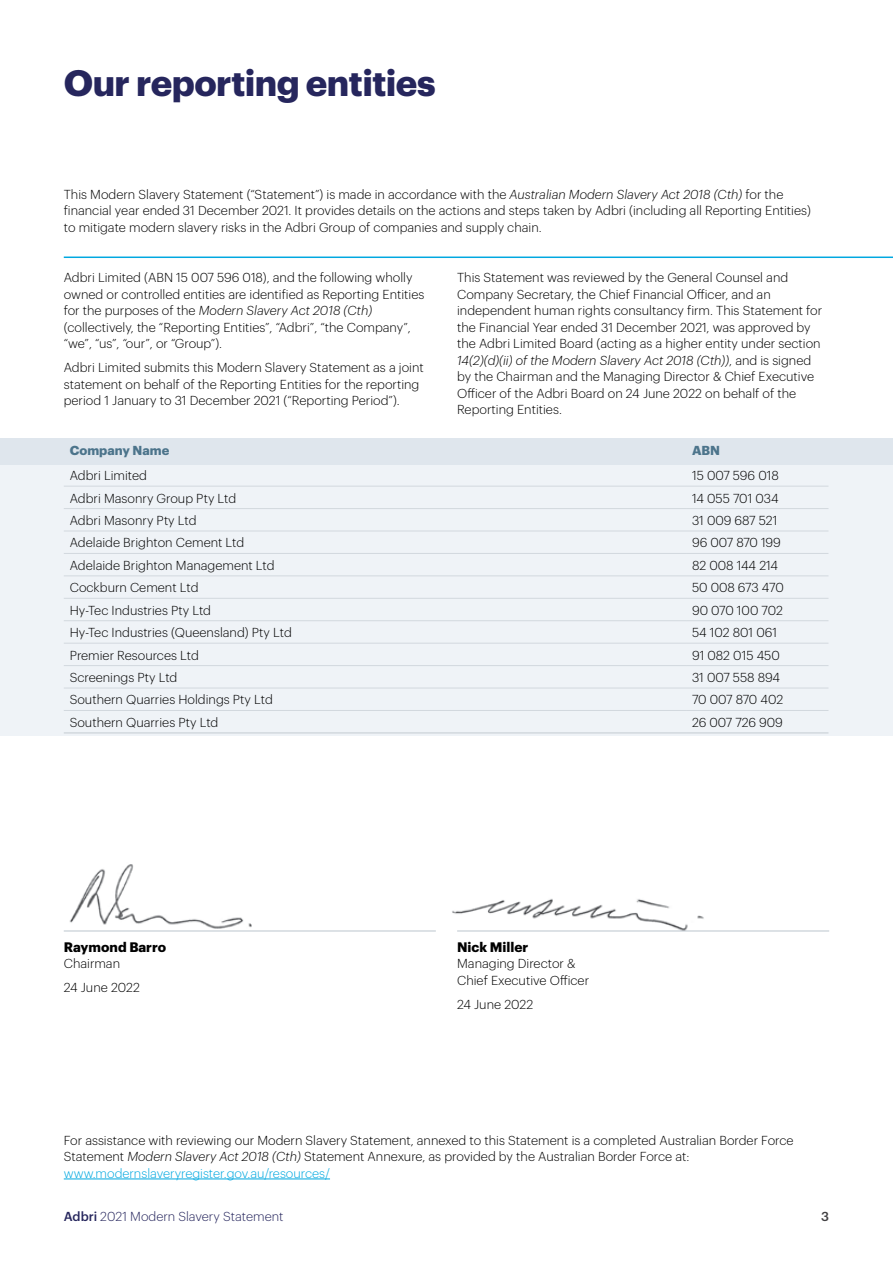
<style>
.page{position:relative;width:893px;height:1263px;background:#fff}
.page>*{position:absolute;margin:0;border:0;box-sizing:border-box;transform-origin:0 0}
.t1{font:700 36px "Graphik";letter-spacing:-.015em;color:#26265d}
.t2{font:700 13.5px "Graphik";color:#000}
.t3{font:300 12.75px/16.5px "Graphik";color:#000}
.t4{font:300 12.75px "Graphik";color:#26265d}
.t5{font:700 12.75px "Graphik";color:#4c748b}
.t6{font:500 12.75px "Graphik";color:#414042}
.s1{font-style:italic}
.s2{color:#00a8e0}
.s3{font-weight:500}
</style>
<div class="page">
<div style="left:0;top:438px;width:893px;height:297px;background:#eff3f7"></div>
<div style="left:0;top:438px;width:893px;height:26px;background:#dfe6ed"></div>
<hr style="left:64px;top:486px;width:622px;height:1px;background:#d2d8de">
<hr style="left:686px;top:486px;width:142px;height:1px;background:#d2d8de">
<hr style="left:64px;top:508px;width:622px;height:1px;background:#d2d8de">
<hr style="left:686px;top:508px;width:142px;height:1px;background:#d2d8de">
<hr style="left:64px;top:531px;width:622px;height:1px;background:#d2d8de">
<hr style="left:686px;top:531px;width:142px;height:1px;background:#d2d8de">
<hr style="left:64px;top:553px;width:622px;height:1px;background:#d2d8de">
<hr style="left:686px;top:553px;width:142px;height:1px;background:#d2d8de">
<hr style="left:64px;top:598px;width:622px;height:1px;background:#d2d8de">
<hr style="left:686px;top:598px;width:142px;height:1px;background:#d2d8de">
<hr style="left:64px;top:620px;width:622px;height:1px;background:#d2d8de">
<hr style="left:686px;top:620px;width:142px;height:1px;background:#d2d8de">
<hr style="left:64px;top:643px;width:622px;height:1px;background:#d2d8de">
<hr style="left:686px;top:643px;width:142px;height:1px;background:#d2d8de">
<hr style="left:64px;top:665px;width:622px;height:1px;background:#d2d8de">
<hr style="left:686px;top:665px;width:142px;height:1px;background:#d2d8de">
<hr style="left:64px;top:688px;width:622px;height:1px;background:#d2d8de">
<hr style="left:686px;top:688px;width:142px;height:1px;background:#d2d8de">
<hr style="left:64px;top:710px;width:622px;height:1px;background:#d2d8de">
<hr style="left:686px;top:710px;width:142px;height:1px;background:#d2d8de">
<hr style="left:64px;top:575px;width:622px;height:1px;background:#d2d8de">
<hr style="left:686px;top:575px;width:142px;height:1px;background:#d2d8de">
<hr style="left:64px;top:732px;width:622px;height:2px;background:#d2d8de">
<hr style="left:686px;top:732px;width:142px;height:2px;background:#d2d8de">
<hr style="left:64px;top:1178px;width:266px;height:1px;background:#00a8e0">
<hr style="left:64px;top:930px;width:372px;height:2px;background:#d2d8de">
<hr style="left:457px;top:930px;width:372px;height:2px;background:#d2d8de">
<hr style="left:64px;top:256px;width:829px;height:2px;background:#00a8e0">
<img style="left:452px;top:898px;width:256px;height:34px">
<img style="left:64px;top:864px;width:190px;height:68px">
<h1 class="t1" style="left:64px;top:55px;width:373px">Our reporting entities</h1>
<p class="t3" style="left:64px;top:185px;width:749px">This Modern Slavery Statement (“Statement”) is made in accordance with the <span class="s1">Australian Modern Slavery Act 2018 (Cth)</span> for the financial year ended 31 December 2021. It provides details on the actions and steps taken by Adbri (including all Reporting Entities) to mitigate modern slavery risks in the Adbri Group of companies and supply chain.</p>
<p class="t3" style="left:64px;top:268px;width:362px">Adbri Limited (ABN 15 007 596 018), and the following wholly owned or controlled entities are identified as Reporting Entities for the purposes of the <span class="s1">Modern Slavery Act 2018 (Cth) </span>(collectively, the “Reporting Entities”, “Adbri”, “the Company”, “we”, “us”, “our”, or “Group”).</p>
<p class="t3" style="left:64px;top:358px;width:362px">Adbri Limited submits this Modern Slavery Statement as a joint statement on behalf of the Reporting Entities for the reporting period 1 January to 31 December 2021 (“Reporting Period”).</p>
<p class="t5" style="left:70px;top:440px;width:101px">Company Name</p>
<p class="t5" style="left:692px;top:440px;width:30px">ABN</p>
<p class="t3" style="left:70px;top:466px;width:79px">Adbri Limited</p>
<p class="t3" style="left:692px;top:466px;width:88px">15 007 596 018</p>
<p class="t3" style="left:70px;top:489px;width:168px">Adbri Masonry Group Pty Ltd</p>
<p class="t3" style="left:692px;top:489px;width:88px">14 055 701 034</p>
<p class="t3" style="left:70px;top:511px;width:128px">Adbri Masonry Pty Ltd</p>
<p class="t3" style="left:692px;top:511px;width:87px">31 009 687 521</p>
<p class="t3" style="left:70px;top:534px;width:176px">Adelaide Brighton Cement Ltd</p>
<p class="t3" style="left:692px;top:534px;width:90px">96 007 870 199</p>
<p class="t3" style="left:70px;top:556px;width:206px">Adelaide Brighton Management Ltd</p>
<p class="t3" style="left:692px;top:556px;width:88px">82 008 144 214</p>
<p class="t3" style="left:70px;top:578px;width:130px">Cockburn Cement Ltd</p>
<p class="t3" style="left:692px;top:578px;width:93px">50 008 673 470</p>
<p class="t3" style="left:70px;top:601px;width:143px">Hy-Tec Industries Pty Ltd</p>
<p class="t3" style="left:692px;top:601px;width:92px">90 070 100 702</p>
<p class="t3" style="left:70px;top:623px;width:224px">Hy-Tec Industries (Queensland) Pty Ltd</p>
<p class="t3" style="left:692px;top:623px;width:87px">54 102 801 061</p>
<p class="t3" style="left:70px;top:646px;width:131px">Premier Resources Ltd</p>
<p class="t3" style="left:692px;top:646px;width:89px">91 082 015 450</p>
<p class="t3" style="left:70px;top:668px;width:109px">Screenings Pty Ltd</p>
<p class="t3" style="left:692px;top:668px;width:90px">31 007 558 894</p>
<p class="t3" style="left:70px;top:690px;width:205px">Southern Quarries Holdings Pty Ltd</p>
<p class="t3" style="left:692px;top:690px;width:93px">70 007 870 402</p>
<p class="t3" style="left:70px;top:713px;width:150px">Southern Quarries Pty Ltd</p>
<p class="t3" style="left:692px;top:713px;width:92px">26 007 726 909</p>
<p class="t3" style="left:457px;top:268px;width:366px">This Statement was reviewed by the General Counsel and Company Secretary, the Chief Financial Officer, and an independent human rights consultancy firm. This Statement for the Financial Year ended 31 December 2021, was approved by the Adbri Limited Board (acting as a higher entity under section <span class="s1">14(2)(d)(ii) of the Modern Slavery Act 2018 (Cth))</span>, and is signed by the Chairman and the Managing Director &amp; Chief Executive Officer of the Adbri Board on 24 June 2022 on behalf of the Reporting Entities.</p>
<p class="t2" style="left:64px;top:936px;width:104px">Raymond Barro</p>
<p class="t3" style="left:64px;top:951px;width:78px;line-height:24px">Chairman<br>24 June 2022</p>
<p class="t2" style="left:457px;top:936px;width:73px">Nick Miller</p>
<p class="t3" style="left:457px;top:954px;width:133px">Managing Director &amp;<br>Chief Executive Officer</p>
<p class="t3" style="left:457px;top:995px;width:78px">24 June 2022</p>
<p class="t3" style="left:64px;top:1131px;width:731px">For assistance with reviewing our Modern Slavery Statement, annexed to this Statement is a completed Australian Border Force<br>Statement <span class="s1">Modern Slavery Act 2018 (Cth)</span> Statement Annexure, as provided by the Australian Border Force at: <span class="s2">www.modernslaveryregister.gov.au/resources/</span></p>
<p class="t4" style="left:64px;top:1207px;width:221px"><span class="s3">Adbri</span> 2021 Modern Slavery Statement</p>
<p class="t6" style="left:821px;top:1206px;width:9px">3</p>
</div>
